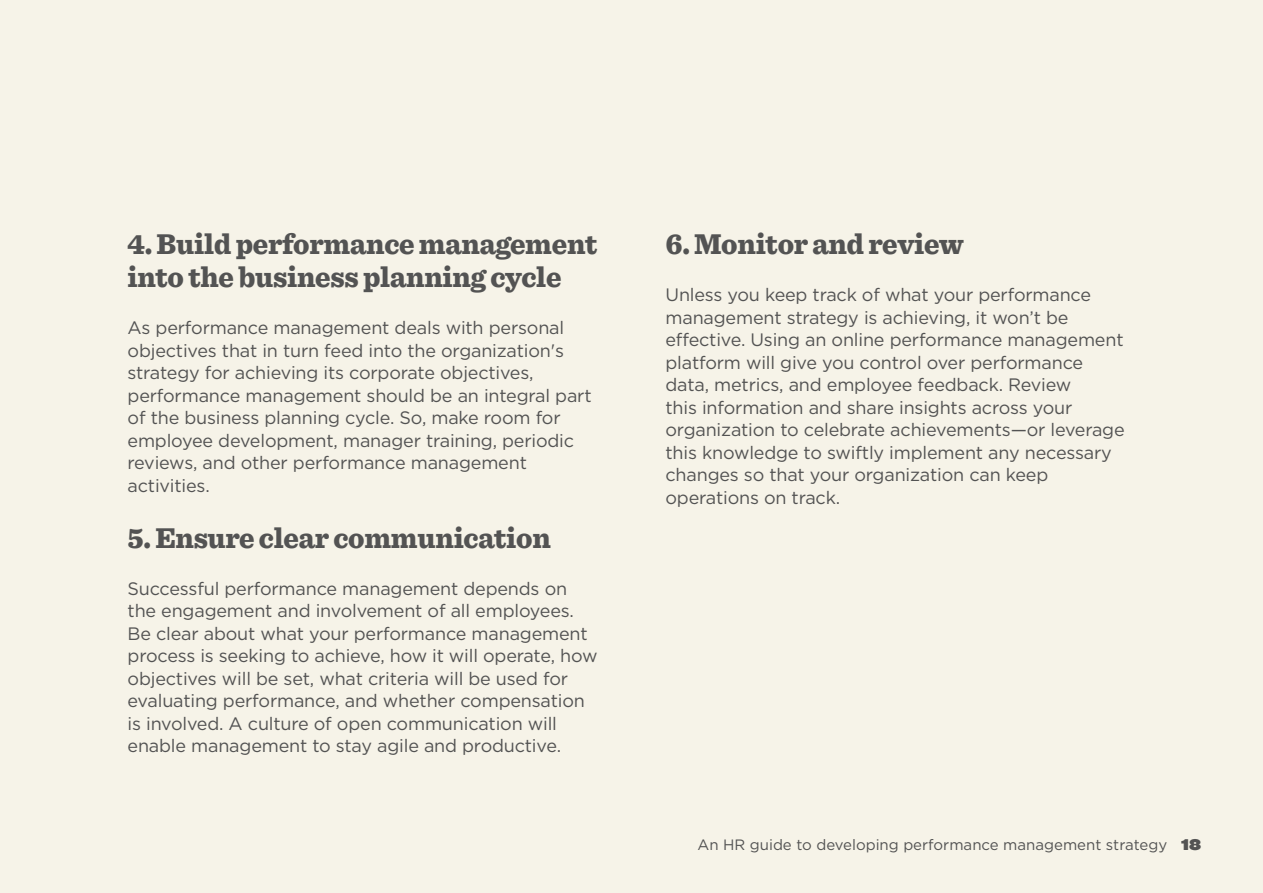
<style>
.page{position:relative;width:1263px;height:893px;background:#f6f3e8}
.page>*{position:absolute;margin:0;border:0;box-sizing:border-box;transform-origin:0 0}
.t1{font:900 30px/33px "Sentinel";letter-spacing:-.01em;color:#535353;scale:.95 1}
.t2{font:18px/22.5px "Gotham HTF";letter-spacing:-.01em;color:#535353}
.t3{font:15px "Gotham HTF";color:#535353}
.t4{font:13.5px "Champion HTF Heavyweight";color:#535353}
</style>
<div class="page">
<h1 class="t1" style="left:128px;top:227px;width:496px">4. Build performance management into the business planning cycle</h1>
<p class="t2" style="left:128px;top:316px;width:466px">As performance management deals with personal objectives that in turn feed into the organization s' strategy for achieving its corporate objectives, performance management should be an integral part of the business planning cycle. So, make room for employee development, manager training, periodic reviews, and other performance management activities.</p>
<h1 class="t1" style="left:128px;top:521px;width:447px">5. Ensure clear communication</h1>
<p class="t2" style="left:128px;top:577px;width:471px">Successful performance management depends on the engagement and involvement of all employees.<br>Be clear about what your performance management process is seeking to achieve, how it will operate, how objectives will be set, what criteria will be used for evaluating performance, and whether compensation is involved A. culture of open communication will enable management to stay agile and productive.</p>
<h1 class="t1" style="left:665px;top:227px;width:315px">6. Monitor and review</h1>
<p class="t2" style="left:665px;top:283px;width:461px">Unless you keep track of what your performance management strategy is achieving it, won t’ be effective. Using an online performance management platform will give you control over performance data, metrics, and employee feedback. Review<br>this information and share insights across your organization to celebrate achievements—or leverage this knowledge to swiftly implement any necessary changes so that your organization can keep operations on track.</p>
<p class="t3" style="left:697px;top:837px;width:471px">An HR guide to developing performance management strategy</p>
<p class="t4" style="left:1181px;top:836px;width:22px">18</p>
</div>
